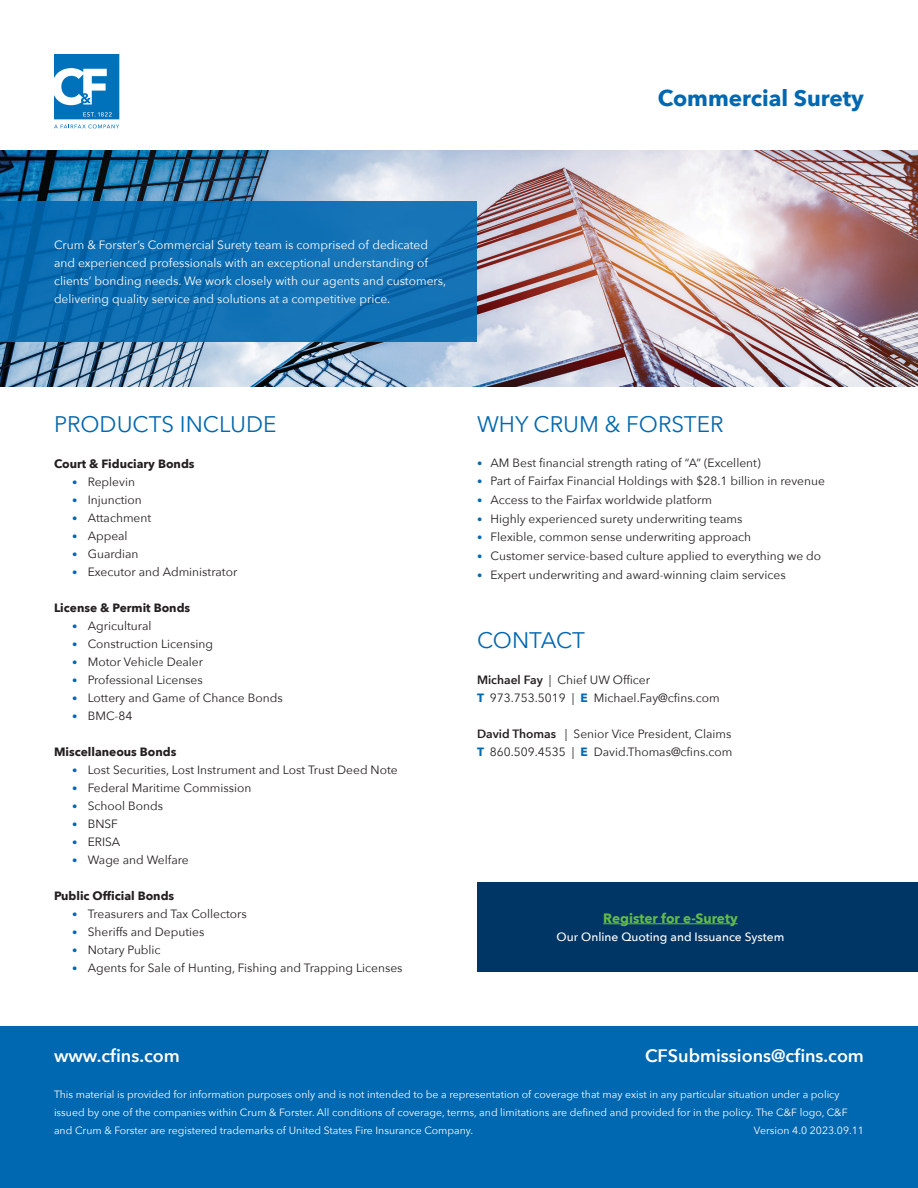
<style>
.page{position:relative;width:918px;height:1188px;background:#fff}
.page>*{position:absolute;margin:0;border:0;box-sizing:border-box;transform-origin:0 0}
.Contacts_Header{font:22.5px "Avenir Next";color:#0068b1}
.t1{font:700 22.5px "Avenir Next";color:#0068b1}
.t2{font:600 18px "Avenir Next";color:#fff}
.Paragraph{font:700 13.5px "Avenir Next";color:#63bc46}
.t3{font:12px "Avenir Next";color:#231f20}
.Paragraph-2{font:12px/18px "Avenir Next";color:#fff}
.Paragraph-3{font:700 12px "Avenir Next";color:#231f20}
.Paragraph-4{font:500 12px "Avenir Next";color:#fff}
.Legal{font:10.5px/18px "Avenir Next";color:#fff}
.s1{font-size:10.5px;color:#0068b1}
.s2{font-weight:600}
.s3{font-weight:700;color:#0068b1}
</style>
<div class="page">
<svg style="left:54px;top:54px;width:65px;height:74px"></svg>
<img style="left:0;top:150px;width:918px;height:237px">
<svg style="left:0;top:201px;width:477px;height:141px;background:#0e6db1"></svg>
<div style="left:0;top:1026px;width:918px;height:162px;background:#0068b1"></div>
<div style="left:477px;top:882px;width:441px;height:90px;background:#003665"></div>
<hr style="left:603px;top:923px;width:135px;height:1px;background:#63bc46">
<p class="t1" style="left:658px;top:79px;width:208px">Commercial Surety</p>
<p class="Paragraph-2" style="left:54px;top:235px;width:394px">Crum &amp; Forster’s Commercial Surety team is comprised of dedicated and experienced professionals with an exceptional understanding of clients’ bonding needs. We work closely with our agents and customers, delivering quality service and solutions at a competitive price.</p>
<p class="Contacts_Header" style="left:54px;top:405px;width:224px">PRODUCTS INCLUDE</p>
<p class="Paragraph-3" style="left:54px;top:453px;width:142px">Court &amp; Fiduciary Bonds</p>
<p class="t3" style="left:72px;top:472px;width:64px"><span class="s1">•</span> Replevin</p>
<p class="t3" style="left:72px;top:490px;width:71px"><span class="s1">•</span> Injunction</p>
<p class="t3" style="left:72px;top:508px;width:81px"><span class="s1">•</span> Attachment</p>
<p class="t3" style="left:72px;top:526px;width:57px"><span class="s1">•</span> Appeal</p>
<p class="t3" style="left:72px;top:544px;width:68px"><span class="s1">•</span> Guardian</p>
<p class="t3" style="left:72px;top:562px;width:167px"><span class="s1">•</span> Executor and Administrator</p>
<p class="Paragraph-3" style="left:54px;top:597px;width:138px">License &amp; Permit Bonds</p>
<p class="t3" style="left:72px;top:616px;width:81px"><span class="s1">•</span> Agricultural</p>
<p class="t3" style="left:72px;top:634px;width:142px"><span class="s1">•</span> Construction Licensing</p>
<p class="t3" style="left:72px;top:652px;width:133px"><span class="s1">•</span> Motor Vehicle Dealer</p>
<p class="t3" style="left:72px;top:670px;width:132px"><span class="s1">•</span> Professional Licenses</p>
<p class="t3" style="left:72px;top:688px;width:212px"><span class="s1">•</span> Lottery and Game of Chance Bonds</p>
<p class="t3" style="left:72px;top:706px;width:62px"><span class="s1">•</span> BMC-84</p>
<p class="Paragraph-3" style="left:54px;top:741px;width:124px">Miscellaneous Bonds</p>
<p class="t3" style="left:72px;top:760px;width:327px"><span class="s1">•</span> Lost Securities, Lost Instrument and Lost Trust Deed Note</p>
<p class="t3" style="left:72px;top:778px;width:181px"><span class="s1">•</span> Federal Maritime Commission</p>
<p class="t3" style="left:72px;top:796px;width:93px"><span class="s1">•</span> School Bonds</p>
<p class="t3" style="left:72px;top:814px;width:48px"><span class="s1">•</span> BNSF</p>
<p class="t3" style="left:72px;top:832px;width:50px"><span class="s1">•</span> ERISA</p>
<p class="t3" style="left:72px;top:850px;width:118px"><span class="s1">•</span> Wage and Welfare</p>
<p class="Paragraph-3" style="left:54px;top:885px;width:122px">Public Official Bonds</p>
<p class="t3" style="left:72px;top:904px;width:176px"><span class="s1">•</span> Treasurers and Tax Collectors</p>
<p class="t3" style="left:72px;top:922px;width:134px"><span class="s1">•</span> Sheriffs and Deputies</p>
<p class="t3" style="left:72px;top:940px;width:90px"><span class="s1">•</span> Notary Public</p>
<p class="t3" style="left:72px;top:958px;width:332px"><span class="s1">•</span> Agents for Sale of Hunting, Fishing and Trapping Licenses</p>
<p class="Contacts_Header" style="left:477px;top:405px;width:248px">WHY CRUM &amp; FORSTER</p>
<p class="t3" style="left:477px;top:452px;width:285px"><span class="s1">•</span> AM Best financial strength rating of “A” (Excellent)</p>
<p class="t3" style="left:477px;top:471px;width:349px"><span class="s1">•</span> Part of Fairfax Financial Holdings with $28.1 billion in revenue</p>
<p class="t3" style="left:477px;top:490px;width:237px"><span class="s1">•</span> Access to the Fairfax worldwide platform</p>
<p class="t3" style="left:477px;top:508px;width:267px"><span class="s1">•</span> Highly experienced surety underwriting teams</p>
<p class="t3" style="left:477px;top:527px;width:276px"><span class="s1">•</span> Flexible, common sense underwriting approach</p>
<p class="t3" style="left:477px;top:546px;width:346px"><span class="s1">•</span> Customer service-based culture applied to everything we do</p>
<p class="t3" style="left:477px;top:565px;width:310px"><span class="s1">•</span> Expert underwriting and award-winning claim services</p>
<p class="Contacts_Header" style="left:477px;top:621px;width:109px">CONTACT</p>
<p class="t3" style="left:477px;top:670px;width:175px"><span class="s2">Michael Fay</span> | Chief UW Officer</p>
<p class="t3" style="left:477px;top:688px;width:244px"><span class="s3">T</span> 973.753.5019 | <span class="s3">E</span> Michael.Fay@cfins.com</p>
<p class="t3" style="left:477px;top:724px;width:256px"><span class="s2">David Thomas</span> | Senior Vice President, Claims</p>
<p class="t3" style="left:477px;top:742px;width:257px"><span class="s3">T</span> 860.509.4535 | <span class="s3">E</span> David.Thomas@cfins.com</p>
<p class="Paragraph" style="left:603px;top:906px;width:136px">Register for e-Surety</p>
<p class="Paragraph-4" style="left:557px;top:926px;width:229px">Our Online Quoting and Issuance System</p>
<p class="t2" style="left:54px;top:1040px;width:127px">www.cfins.com</p>
<p class="t2" style="left:645px;top:1040px;width:220px">CFSubmissions@cfins.com</p>
<p class="Legal" style="left:54px;top:1085px;width:795px">This material is provided for information purposes only and is not intended to be a representation of coverage that may exist in any particular situation under a policy issued by one of the companies within Crum &amp; Forster. All conditions of coverage, terms, and limitations are defined and provided for in the policy. The C&amp;F logo, C&amp;F and Crum &amp; Forster are registered trademarks of United States Fire Insurance Company.</p>
<p class="Legal" style="left:754px;top:1121px;width:112px">Version 4.0 2023.09.11</p>
</div>
